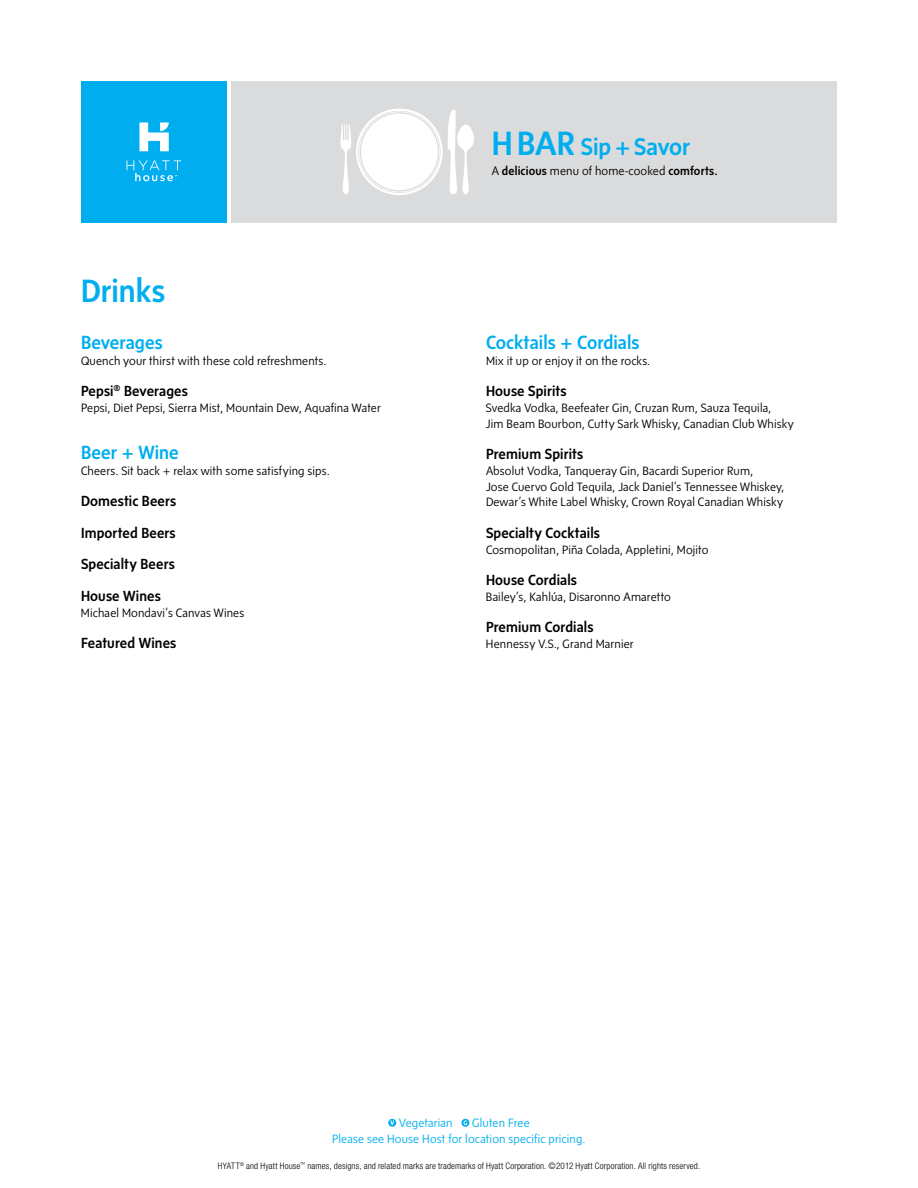
<style>
.page{position:relative;width:918px;height:1188px;background:#fff}
.page>*{position:absolute;margin:0;border:0;box-sizing:border-box;transform-origin:0 0}
.t1{font:500 33px "Sense";color:#00aeef}
.t2{font:500 24.6px "Sense";color:#00aeef}
.t3{font:500 19.5px "Sense";color:#00aeef}
.t4{font:500 15px/31.5px "Sense";letter-spacing:.01em;color:#000;text-align:justify}
.t5{font:300 12.3px/15.8px "Sense";letter-spacing:.01em;color:#000}
.t6{font:300 12.3px/15.8px "Sense";letter-spacing:.01em;color:#00aeef}
.t7{font:300 condensed 9px "Helvetica Neue";letter-spacing:.015em;color:#000}
.s1{font-size:34.5px}
.s2{font-weight:500}
</style>
<div class="page">
<svg style="left:388px;top:1119px;width:8px;height:8px"></svg>
<svg style="left:390px;top:1120px;width:4px;height:5px"></svg>
<svg style="left:461px;top:1119px;width:8px;height:8px"></svg>
<svg style="left:464px;top:1120px;width:3px;height:5px"></svg>
<div style="left:232px;top:81px;width:605px;height:142px;background:#dadbdc"></div>
<div style="left:81px;top:81px;width:146px;height:142px;background:#00aeef"></div>
<svg style="left:340px;top:109px;width:134px;height:86px"></svg>
<svg style="left:139px;top:122px;width:30px;height:29px"></svg>
<svg style="left:126px;top:160px;width:55px;height:21px"></svg>
<h1 class="t1" style="left:81px;top:271px;width:86px">Drinks</h1>
<h3 class="t3" style="left:81px;top:331px;width:83px">Beverages</h3>
<p class="t5" style="left:81px;top:352px;width:247px">Quench your thirst with these cold refreshments.</p>
<p class="t4" style="left:81px;top:375px;width:108px">Pepsi<sup>®</sup> Beverages</p>
<p class="t5" style="left:81px;top:399px;width:301px">Pepsi, Diet Pepsi, Sierra Mist, Mountain Dew, Aquafina Water</p>
<h3 class="t3" style="left:81px;top:441px;width:99px">Beer + Wine</h3>
<p class="t5" style="left:81px;top:462px;width:250px">Cheers. Sit back + relax with some satisfying sips.</p>
<p class="t4" style="left:81px;top:485px;width:97px">Domestic Beers Imported Beers Specialty Beers House Wines</p>
<p class="t5" style="left:81px;top:604px;width:165px">Michael Mondavi’s Canvas Wines</p>
<p class="t4" style="left:81px;top:627px;width:97px">Featured Wines</p>
<h2 class="t2" style="left:492px;top:133px;width:200px"><span class="s1">H BAR</span> Sip + Savor</h2>
<p class="t5" style="left:492px;top:163px;width:227px">A <span class="s2">delicious</span> menu of home-cooked <span class="s2">comforts.</span></p>
<h3 class="t3" style="left:486px;top:331px;width:155px">Cocktails + Cordials</h3>
<p class="t5" style="left:486px;top:352px;width:166px">Mix it up or enjoy it on the rocks.</p>
<p class="t4" style="left:486px;top:375px;width:82px">House Spirits</p>
<p class="t5" style="left:486px;top:399px;width:309px">Svedka Vodka, Beefeater Gin, Cruzan Rum, Sauza Tequila,<br>Jim Beam Bourbon, Cutty Sark Whisky, Canadian Club Whisky</p>
<p class="t4" style="left:486px;top:438px;width:99px">Premium Spirits</p>
<p class="t5" style="left:486px;top:462px;width:300px">Absolut Vodka, Tanqueray Gin, Bacardi Superior Rum,<br>Jose Cuervo Gold Tequila, Jack Daniel’s Tennessee Whiskey,<br>Dewar’s White Label Whisky, Crown Royal Canadian Whisky</p>
<p class="t4" style="left:486px;top:517px;width:116px">Specialty Cocktails</p>
<p class="t5" style="left:486px;top:541px;width:224px">Cosmopolitan, Piña Colada, Appletini, Mojito</p>
<p class="t4" style="left:486px;top:564px;width:93px">House Cordials</p>
<p class="t5" style="left:486px;top:588px;width:186px">Bailey’s, Kahlúa, Disaronno Amaretto</p>
<p class="t4" style="left:486px;top:611px;width:109px">Premium Cordials</p>
<p class="t5" style="left:486px;top:636px;width:149px">Hennessy V.S., Grand Marnier</p>
<p class="t6" style="left:332px;top:1114px;width:255px;text-indent:140px">Gluten Free<br>Please see House Host for location specific pricing.</p>
<p class="t6" style="left:399px;top:1114px;width:55px">Vegetarian</p>
<p class="t7" style="left:218px;top:1161px;width:484px">HYATT<sup>®</sup> and Hyatt House<sup>™</sup> names, designs, and related marks are trademarks of Hyatt Corporation. ©2012 Hyatt Corporation. All rights reserved.</p>
</div>
